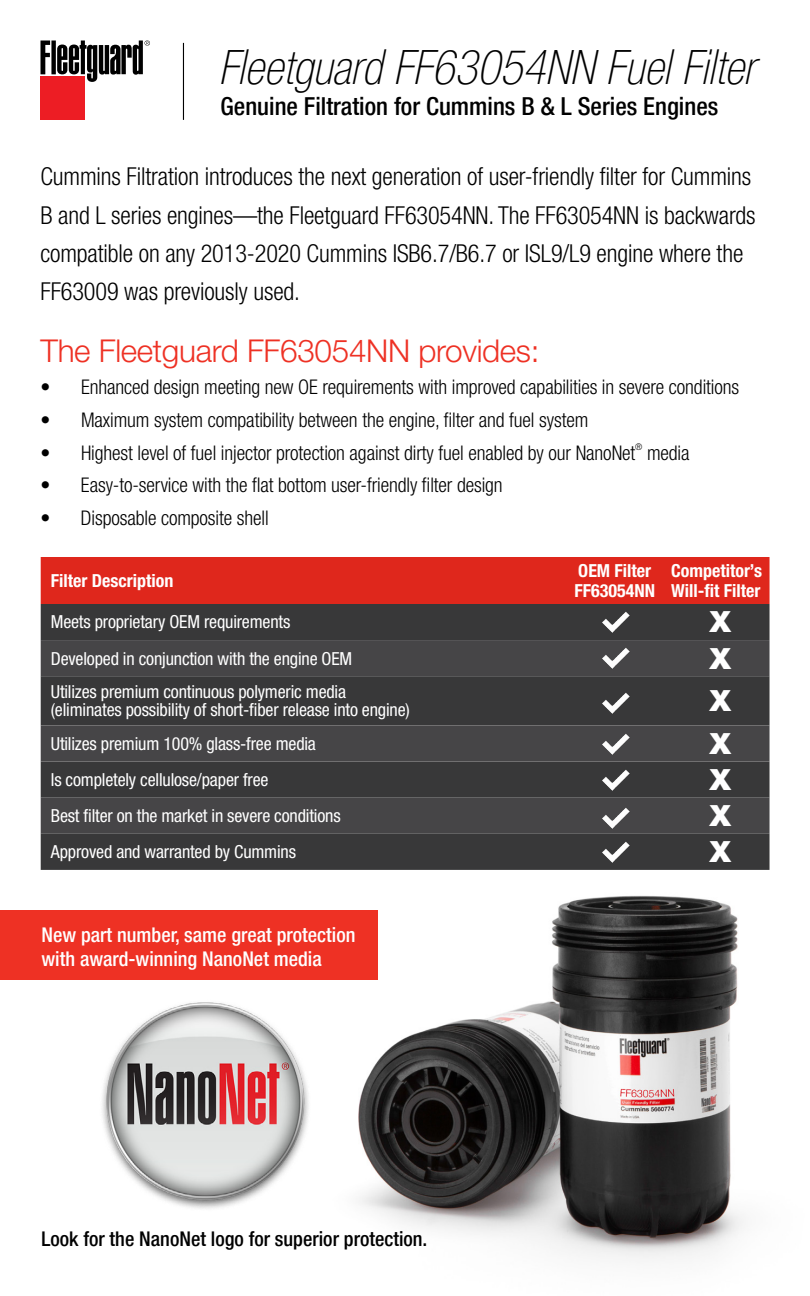
<style>
.page{position:relative;width:810px;height:1296px;background:#fff}
.page>*{position:absolute;margin:0;border:0;box-sizing:border-box;transform-origin:0 0}
.t1{font:italic 100 condensed 47.25px "Helvetica Neue LT Pro";color:#000}
.t2{font:300 31.5px "Helvetica Neue LT Std";letter-spacing:-.01em;color:#ee3124}
.t3{font:900 29.25px "Helvetica Neue LT Std";color:#fff}
.t4{font:300 condensed 24.75px/38.2px "Helvetica Neue LT Std";letter-spacing:-.005em;color:#000}
.t5{font:500 condensed 24.75px "Helvetica Neue LT Pro";color:#000}
.t6{font:300 condensed 20.25px "Helvetica Neue LT Std";letter-spacing:-.005em;color:#000}
.t7{font:500 condensed 20.25px/24.8px "Helvetica Neue LT Pro";color:#fff}
.t8{font:500 condensed 20.25px "Helvetica Neue LT Pro";color:#000}
.t9{font:condensed 18px/18px "Helvetica Neue LT Std";letter-spacing:-.01em;color:#fff}
.t10{font:700 condensed 18px/20.2px "Helvetica Neue LT Std";color:#fff}
.t11{font:300 condensed 9.22px "Helvetica Neue LT Std";color:#000}
</style>
<div class="page">
<hr style="left:183px;top:43px;width:1px;height:77px;background:#000">
<div style="left:41px;top:76px;width:44px;height:44px;background:#ed1d24"></div>
<svg style="left:40px;top:40px;width:110px;height:42px"></svg>
<img style="left:377px;top:895px;width:367px;height:364px">
<div style="left:0;top:910px;width:377px;height:70px;background:#ee3124"></div>
<img style="left:102px;top:967px;width:294px;height:274px">
<div style="left:41px;top:557px;width:729px;height:47px;background:#df271c"></div>
<div style="left:41px;top:604px;width:729px;height:266px;background:#383839"></div>
<svg style="left:41px;top:640px;width:729px;height:194px;background:#404041"></svg>
<img style="left:600px;top:644px;width:31px;height:27px">
<img style="left:600px;top:608px;width:31px;height:27px">
<img style="left:600px;top:689px;width:31px;height:27px">
<img style="left:600px;top:730px;width:31px;height:26px">
<img style="left:600px;top:766px;width:31px;height:26px">
<img style="left:600px;top:804px;width:31px;height:26px">
<img style="left:600px;top:838px;width:31px;height:26px">
<h1 class="t1" style="left:218px;top:40px;width:538px">Fleetguard FF63054NN Fuel Filter</h1>
<p class="t5" style="left:221px;top:91px;width:499px">Genuine Filtration for Cummins B &amp; L Series Engines</p>
<p class="t4" style="left:40px;top:157px;width:717px">Cummins Filtration introduces the next generation of user-friendly filter for Cummins B and L series engines—the Fleetguard FF63054NN. The FF63054NN is backwards compatible on any 2013-2020 Cummins ISB6.7/B6.7 or ISL9/L9 engine where the FF63009 was previously used.</p>
<h2 class="t2" style="left:40px;top:331px;width:501px">The Fleetguard FF63054NN provides:</h2>
<p class="t6" style="left:40px;top:376px;width:700px">• Enhanced design meeting new OE requirements with improved capabilities in severe conditions</p>
<p class="t6" style="left:40px;top:408px;width:549px">• Maximum system compatibility between the engine, filter and fuel system</p>
<p class="t6" style="left:40px;top:441px;width:596px">• Highest level of fuel injector protection against dirty fuel enabled by our NanoNet</p>
<p class="t11" style="left:635px;top:441px;width:9px">®</p>
<p class="t6" style="left:647px;top:441px;width:44px">media</p>
<p class="t6" style="left:40px;top:473px;width:464px">• Easy-to-service with the flat bottom user-friendly filter design</p>
<p class="t6" style="left:40px;top:506px;width:230px">• Disposable composite shell</p>
<p class="t10" style="left:51px;top:570px;width:124px">Filter Description</p>
<p class="t10" style="left:575px;top:560px;width:82px">OEM Filter<br>FF63054NN</p>
<p class="t10" style="left:671px;top:560px;width:92px">Competitor’s<br>Will-fit Filter</p>
<p class="t9" style="left:51px;top:613px;width:241px">Meets proprietary OEM requirements</p>
<h3 class="t3" style="left:709px;top:605px;width:23px">X</h3>
<p class="t9" style="left:51px;top:649px;width:303px">Developed in conjunction with the engine OEM</p>
<h3 class="t3" style="left:709px;top:641px;width:23px">X</h3>
<p class="t9" style="left:51px;top:683px;width:361px">Utilizes premium continuous polymeric media (eliminates possibility of short-fiber release into engine)</p>
<h3 class="t3" style="left:709px;top:683px;width:23px">X</h3>
<p class="t9" style="left:51px;top:734px;width:267px">Utilizes premium 100% glass-free media</p>
<h3 class="t3" style="left:709px;top:726px;width:23px">X</h3>
<p class="t9" style="left:51px;top:771px;width:219px">Is completely cellulose/paper free</p>
<h3 class="t3" style="left:709px;top:762px;width:23px">X</h3>
<p class="t9" style="left:51px;top:807px;width:291px">Best filter on the market in severe conditions</p>
<h3 class="t3" style="left:709px;top:798px;width:23px">X</h3>
<p class="t9" style="left:51px;top:843px;width:247px">Approved and warranted by Cummins</p>
<h3 class="t3" style="left:709px;top:834px;width:23px">X</h3>
<p class="t7" style="left:41px;top:922px;width:316px">New part number, same great protection with award-winning NanoNet media</p>
<p class="t8" style="left:41px;top:1227px;width:388px">Look for the NanoNet logo for superior protection.</p>
</div>
